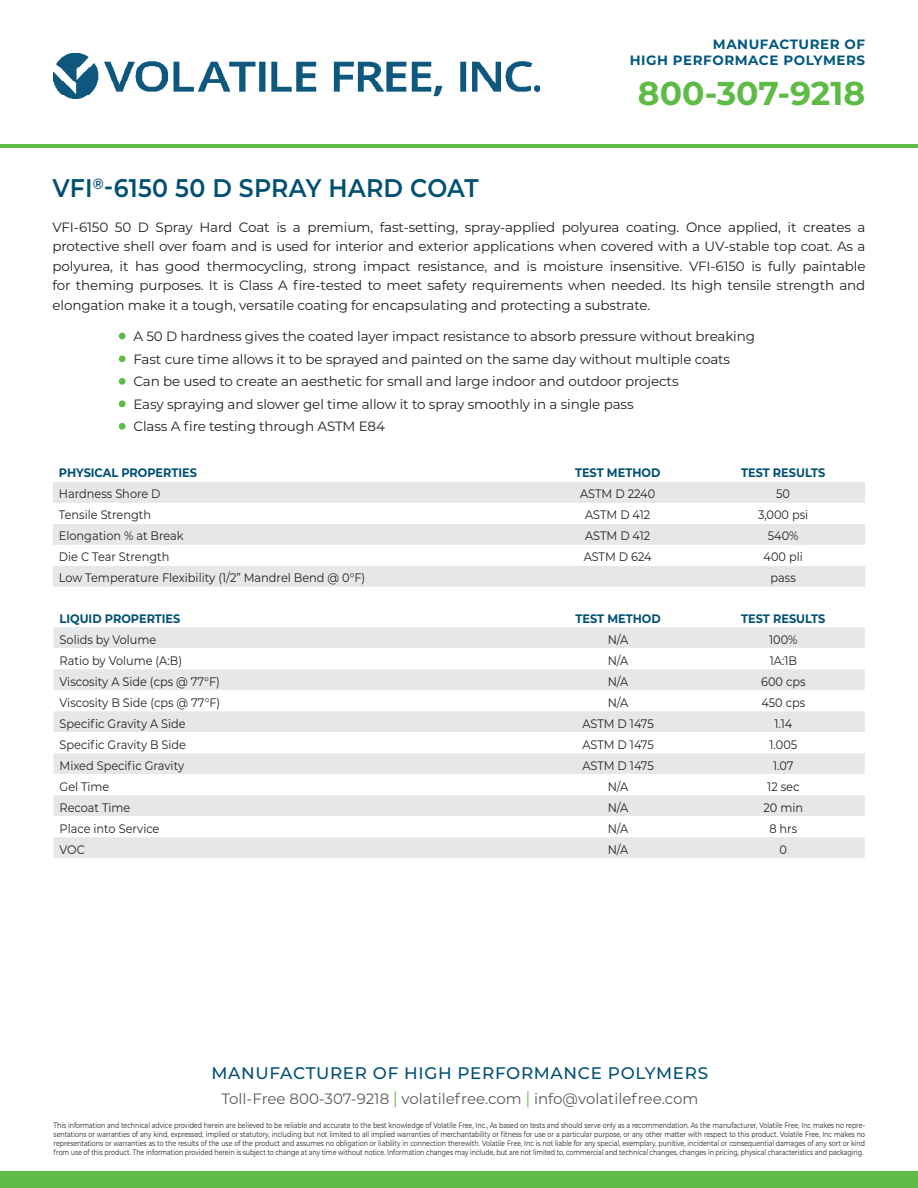
<style>
.page{position:relative;width:918px;height:1188px;background:#fff}
.page>*{position:absolute;margin:0;border:0;box-sizing:border-box;transform-origin:0 0}
.t1{font:700 33px "Montserrat";color:#5dbb46}
.t2{font:600 25.5px "Montserrat";letter-spacing:.01em;color:#005073;scale:.93 1}
.t3{font:500 16.8px "Montserrat";letter-spacing:.04em;color:#005073}
.t4{font:15px "Montserrat";color:#595a5c}
.INTRO_PARA{font:13.5px/19.5px "Montserrat";letter-spacing:-.01em;color:#231f20;text-align:justify}
.t5{font:700 13.5px "Montserrat";letter-spacing:.04em;color:#01587e}
.t6{font:12.3px "Montserrat";color:#231f20;scale:.92 1}
.t7{font:700 12.3px "Montserrat";color:#005073;scale:.92 1}
.LEGAL{font:7.8px/9px "Montserrat";letter-spacing:-.005em;color:#231f20;text-align:justify;scale:.81 1}
.s1{font-size:17.1px;color:#5dbb46}
</style>
<div class="page">
<hr style="left:0;top:144px;width:918px;height:3px;background:#5dbb46">
<img style="left:53px;top:53px;width:486px;height:45px">
<div style="left:53px;top:482px;width:812px;height:105px;background:#e6e7e9"></div>
<svg style="left:53px;top:503px;width:812px;height:63px"></svg>
<div style="left:54px;top:627px;width:811px;height:231px;background:#e6e7e9"></div>
<svg style="left:54px;top:648px;width:811px;height:189px"></svg>
<div style="left:119px;top:333px;width:7px;height:6px;background:#5dbb46;border-radius:50%"></div>
<div style="left:119px;top:355px;width:7px;height:7px;background:#5dbb46;border-radius:50%"></div>
<div style="left:119px;top:378px;width:7px;height:7px;background:#5dbb46;border-radius:50%"></div>
<div style="left:119px;top:400px;width:7px;height:7px;background:#5dbb46;border-radius:50%"></div>
<div style="left:119px;top:423px;width:7px;height:7px;background:#5dbb46;border-radius:50%"></div>
<div style="left:0;top:1171px;width:918px;height:17px;background:#5dbb46"></div>
<p class="t2" style="left:52px;top:170px;width:460px">VFI<sup>®</sup>-6150 50 D SPRAY HARD COAT</p>
<p class="t5" style="left:713px;top:35px;width:154px">MANUFACTURER OF</p>
<p class="t5" style="left:630px;top:51px;width:237px">HIGH PERFORMACE POLYMERS</p>
<p class="t1" style="left:638px;top:69px;width:229px">800-307-9218</p>
<p class="INTRO_PARA" style="left:52px;top:217px;width:815px">VFI-6150 50 D Spray Hard Coat is a premium, fast-setting, spray-applied polyurea coating. Once applied, it creates a protective shell over foam and is used for interior and exterior applications when covered with a UV-stable top coat. As a polyurea, it has good thermocycling, strong impact resistance, and is moisture insensitive. VFI-6150 is fully paintable for theming purposes. It is Class A fire-tested to meet safety requirements when needed. Its high tensile strength and elongation make it a tough, versatile coating for encapsulating and protecting a substrate.</p>
<p class="INTRO_PARA" style="left:134px;top:325px;width:623px;line-height:22.5px;text-align:left">A 50 D hardness gives the coated layer impact resistance to absorb pressure without breaking Fast cure time allows it to be sprayed and painted on the same day without multiple coats Can be used to create an aesthetic for small and large indoor and outdoor projects<br>Easy spraying and slower gel time allow it to spray smoothly in a single pass<br>Class A fire testing through ASTM E84</p>
<p class="t7" style="left:59px;top:464px;width:152px">PHYSICAL PROPERTIES</p>
<p class="t7" style="left:575px;top:464px;width:94px">TEST METHOD</p>
<p class="t7" style="left:741px;top:464px;width:93px">TEST RESULTS</p>
<p class="t6" style="left:59px;top:486px;width:112px">Hardness Shore D</p>
<p class="t6" style="left:580px;top:486px;width:83px">ASTM D 2240</p>
<p class="t6" style="left:776px;top:486px;width:17px">50</p>
<p class="t6" style="left:59px;top:507px;width:102px">Tensile Strength</p>
<p class="t6" style="left:585px;top:507px;width:72px">ASTM D 412</p>
<p class="t6" style="left:758px;top:507px;width:56px">3,000 psi</p>
<p class="t6" style="left:59px;top:528px;width:137px">Elongation % at Break</p>
<p class="t6" style="left:585px;top:528px;width:72px">ASTM D 412</p>
<p class="t6" style="left:768px;top:528px;width:35px">540%</p>
<p class="t6" style="left:59px;top:549px;width:122px">Die C Tear Strength</p>
<p class="t6" style="left:584px;top:549px;width:75px">ASTM D 624</p>
<p class="t6" style="left:764px;top:549px;width:44px">400 pli</p>
<p class="t6" style="left:59px;top:570px;width:335px">Low Temperature Flexibility (1/2” Mandrel Bend @ 0°F)</p>
<p class="t6" style="left:770px;top:570px;width:29px">pass</p>
<p class="t7" style="left:60px;top:609px;width:133px">LIQUID PROPERTIES</p>
<p class="t7" style="left:575px;top:609px;width:94px">TEST METHOD</p>
<p class="t7" style="left:741px;top:609px;width:93px">TEST RESULTS</p>
<p class="t6" style="left:60px;top:631px;width:107px">Solids by Volume</p>
<p class="t6" style="left:608px;top:631px;width:24px">N/A</p>
<p class="t6" style="left:769px;top:631px;width:32px">100%</p>
<p class="t6" style="left:60px;top:652px;width:135px">Ratio by Volume (A:B)</p>
<p class="t6" style="left:608px;top:652px;width:24px">N/A</p>
<p class="t6" style="left:770px;top:652px;width:31px">1A:1B</p>
<p class="t6" style="left:60px;top:673px;width:176px">Viscosity A Side (cps @ 77°F)</p>
<p class="t6" style="left:608px;top:673px;width:24px">N/A</p>
<p class="t6" style="left:761px;top:673px;width:50px">600 cps</p>
<p class="t6" style="left:60px;top:694px;width:176px">Viscosity B Side (cps @ 77°F)</p>
<p class="t6" style="left:608px;top:694px;width:24px">N/A</p>
<p class="t6" style="left:761px;top:694px;width:49px">450 cps</p>
<p class="t6" style="left:60px;top:715px;width:139px">Specific Gravity A Side</p>
<p class="t6" style="left:582px;top:715px;width:79px">ASTM D 1475</p>
<p class="t6" style="left:774px;top:715px;width:21px">1.14</p>
<p class="t6" style="left:60px;top:736px;width:139px">Specific Gravity B Side</p>
<p class="t6" style="left:582px;top:736px;width:79px">ASTM D 1475</p>
<p class="t6" style="left:770px;top:736px;width:32px">1.005</p>
<p class="t6" style="left:60px;top:757px;width:137px">Mixed Specific Gravity</p>
<p class="t6" style="left:582px;top:757px;width:79px">ASTM D 1475</p>
<p class="t6" style="left:773px;top:757px;width:24px">1.07</p>
<p class="t6" style="left:60px;top:778px;width:56px">Gel Time</p>
<p class="t6" style="left:608px;top:778px;width:24px">N/A</p>
<p class="t6" style="left:767px;top:778px;width:37px">12 sec</p>
<p class="t6" style="left:60px;top:799px;width:78px">Recoat Time</p>
<p class="t6" style="left:608px;top:799px;width:24px">N/A</p>
<p class="t6" style="left:764px;top:799px;width:44px">20 min</p>
<p class="t6" style="left:60px;top:820px;width:110px">Place into Service</p>
<p class="t6" style="left:608px;top:820px;width:24px">N/A</p>
<p class="t6" style="left:769px;top:820px;width:32px">8 hrs</p>
<p class="t6" style="left:60px;top:841px;width:29px">VOC</p>
<p class="t6" style="left:608px;top:841px;width:24px">N/A</p>
<p class="t6" style="left:780px;top:841px;width:10px">0</p>
<p class="t3" style="left:212px;top:1061px;width:498px">MANUFACTURER OF HIGH PERFORMANCE POLYMERS</p>
<p class="t4" style="left:221px;top:1089px;width:478px">Toll-Free 800-307-9218 <span class="s1">|</span> volatilefree.com <span class="s1">|</span> info@volatilefree.com</p>
<p class="LEGAL" style="left:54px;top:1121px;width:1003px">This information and technical advice provided herein are believed to be reliable and accurate to the best knowledge of Volatile Free, Inc., As based on tests and should serve only as a recommendation. As the manufacturer, Volatile Free, Inc makes no repre&shy;sentations or warranties of any kind, expressed, implied or statutory, including but not limited to all implied warranties of merchantability or fitness for use or a particular purpose, or any other matter with respect to this product. Volatile Free, Inc makes no representations or warranties as to the results of the use of the product and assumes no obligation or liability in connection therewith. Volatile Free, Inc is not liable for any special, exemplary, punitive, incidental or consequential damages of any sort or kind from use of this product. The information provided herein is subject to change at any time without notice. Information changes may include, but are not limited to, commercial and technical changes, changes in pricing, physical characteristics and packaging.</p>
</div>
